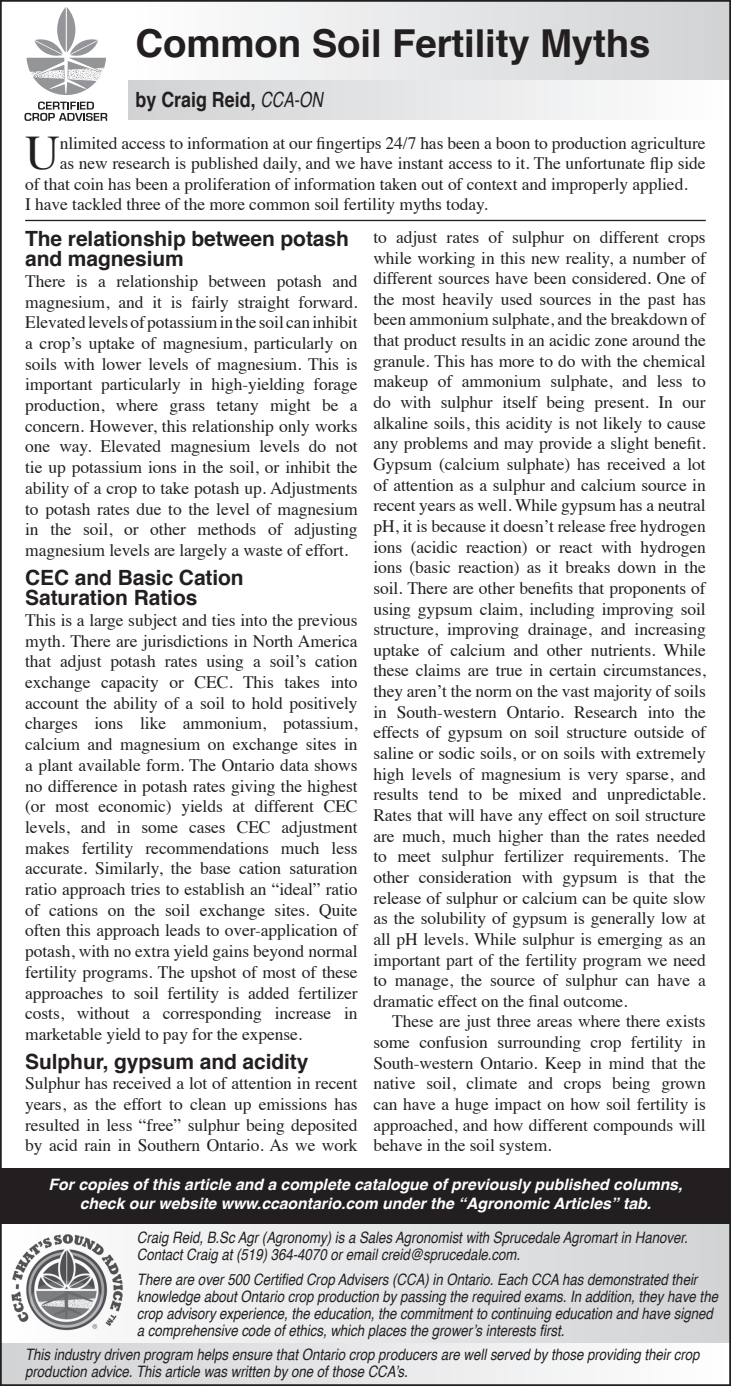
<style>
.page{position:relative;width:731px;height:1386px;background:#fff}
.page>*{position:absolute;margin:0;border:0;box-sizing:border-box;transform-origin:0 0}
.Paragraph_Style_2{font:48.12px "Times";color:#231f20}
.t1{font:700 38.5px "Helvetica";letter-spacing:-.005em;color:#231f20}
.t2{font:700 21px/20.7px "Helvetica";letter-spacing:-.005em;color:#231f20}
.t3{font:700 21px "Helvetica";letter-spacing:-.005em;color:#231f20;scale:.85 1}
.Paragraph_Style_2-2{font:17.5px/20.7px "Times";letter-spacing:-.005em;color:#231f20;text-align:justify}
.t4{font:italic 15.75px/17.2px "Helvetica";color:#231f20;scale:.84 1}
.t5{font:italic 700 15.75px "Helvetica";color:#fff}
.s1{font-weight:400;font-style:italic}
</style>
<div class="page">
<div style="left:129px;top:0;width:602px;height:108px;background:linear-gradient(to right,#fff,#cfd0d3)"></div>
<div style="left:129px;top:80px;width:602px;height:40px;background:linear-gradient(to right,#d2d3d5,#fcfcfc)"></div>
<div style="left:0;top:1341px;width:731px;height:45px;background:linear-gradient(to right,#d0d2d4,#fefefe)"></div>
<svg style="left:3px;top:1223px;width:725px;height:120px"></svg>
<div style="left:0;top:1168px;width:731px;height:55px;background:#231f20"></div>
<svg style="left:24px;top:102px;width:83px;height:19px"></svg>
<svg style="left:27px;top:7px;width:79px;height:88px"></svg>
<img style="left:7px;top:1223px;width:121px;height:120px">
<hr style="left:25px;top:220px;width:681px;height:1px;background:#231f20">
<p class="t1" style="left:136px;top:12px;width:516px">Common Soil Fertility Myths</p>
<p class="t3" style="left:136px;top:83px;width:222px">by Craig Reid, <span class="s1">CCA-ON</span></p>
<p class="Paragraph_Style_2" style="left:25px;top:108px;width:36px">U</p>
<p class="Paragraph_Style_2-2" style="left:60px;top:131px;width:647px">nlimited access to information at our fingertips 24/7 has been a boon to production agriculture</p>
<p class="Paragraph_Style_2-2" style="left:60px;top:152px;width:647px">as new research is published daily, and we have instant access to it. The unfortunate flip side</p>
<p class="Paragraph_Style_2-2" style="left:25px;top:172px;width:664px">of that coin has been a proliferation of information taken out of context and improperly applied.</p>
<p class="Paragraph_Style_2-2" style="left:25px;top:192px;width:464px">I have tackled three of the more common soil fertility myths today.</p>
<p class="t2" style="left:25px;top:228px;width:325px">The relationship between potash and magnesium</p>
<p class="Paragraph_Style_2-2" style="left:25px;top:269px;width:334px">There is a relationship between potash and magnesium, and it is fairly straight forward.<br>Elevated levels of potassium in the soil can inhibit a crop’s uptake of magnesium, particularly on soils with lower levels of magnesium. This is important particularly in high-yielding forage production, where grass tetany might be a concern. However, this relationship only works one way. Elevated magnesium levels do not tie up potassium ions in the soil, or inhibit the ability of a crop to take potash up. Adjustments to potash rates due to the level of magnesium in the soil, or other methods of adjusting magnesium levels are largely a waste of effort.</p>
<p class="t2" style="left:25px;top:567px;width:220px">CEC and Basic Cation</p>
<p class="t2" style="left:25px;top:588px;width:174px">Saturation Ratios</p>
<p class="Paragraph_Style_2-2" style="left:25px;top:608px;width:334px">This is a large subject and ties into the previous myth. There are jurisdictions in North America that adjust potash rates using a soil’s cation exchange capacity or CEC. This takes into account the ability of a soil to hold positively charges ions like ammonium, potassium, calcium and magnesium on exchange sites in a plant available form. The Ontario data shows no difference in potash rates giving the highest (or most economic) yields at different CEC levels, and in some cases CEC adjustment makes fertility recommendations much less accurate. Similarly, the base cation saturation ratio approach tries to establish an “ideal” ratio of cations on the soil exchange sites. Quite often this approach leads to over-application of potash, with no extra yield gains beyond normal fertility programs. The upshot of most of these approaches to soil fertility is added fertilizer costs, without a corresponding increase in marketable yield to pay for the expense.</p>
<p class="t2" style="left:25px;top:1051px;width:285px">Sulphur, gypsum and acidity</p>
<p class="Paragraph_Style_2-2" style="left:25px;top:1072px;width:334px">Sulphur has received a lot of attention in recent years, as the effort to clean up emissions has resulted in less “free” sulphur being deposited by acid rain in Southern Ontario. As we work</p>
<p class="Paragraph_Style_2-2" style="left:373px;top:225px;width:334px">to adjust rates of sulphur on different crops while working in this new reality, a number of different sources have been considered. One of the most heavily used sources in the past has been ammonium sulphate, and the breakdown of that product results in an acidic zone around the granule. This has more to do with the chemical makeup of ammonium sulphate, and less to do with sulphur itself being present. In our alkaline soils, this acidity is not likely to cause any problems and may provide a slight benefit.<br>Gypsum (calcium sulphate) has received a lot of attention as a sulphur and calcium source in recent years as well. While gypsum has a neutral pH, it is because it doesn’t release free hydrogen ions (acidic reaction) or react with hydrogen ions (basic reaction) as it breaks down in the soil. There are other benefits that proponents of using gypsum claim, including improving soil structure, improving drainage, and increasing uptake of calcium and other nutrients. While these claims are true in certain circumstances, they aren’t the norm on the vast majority of soils in South-western Ontario. Research into the effects of gypsum on soil structure outside of saline or sodic soils, or on soils with extremely high levels of magnesium is very sparse, and results tend to be mixed and unpredictable.<br>Rates that will have any effect on soil structure are much, much higher than the rates needed to meet sulphur fertilizer requirements. The other consideration with gypsum is that the release of sulphur or calcium can be quite slow as the solubility of gypsum is generally low at all pH levels. While sulphur is emerging as an important part of the fertility program we need to manage, the source of sulphur can have a dramatic effect on the final outcome.</p>
<p class="Paragraph_Style_2-2" style="left:373px;top:1010px;width:334px;text-indent:19px">These are just three areas where there exists some confusion surrounding crop fertility in South-western Ontario. Keep in mind that the native soil, climate and crops being grown can have a huge impact on how soil fertility is approached, and how different compounds will behave in the soil system.</p>
<p class="t5" style="left:49px;top:1172px;width:635px">For copies of this article and a complete catalogue of previously published columns,</p>
<p class="t5" style="left:80px;top:1191px;width:573px">check our website www.ccaontario.com under the “Agronomic Articles” tab.</p>
<p class="t4" style="left:137px;top:1229px;width:657px">Craig Reid, B.Sc Agr (Agronomy) is a Sales Agronomist with Sprucedale Agromart in Hanover.</p>
<p class="t4" style="left:137px;top:1246px;width:458px">Contact Craig at (519) 364-4070 or email creid@sprucedale.com.</p>
<p class="t4" style="left:137px;top:1271px;width:693px">There are over 500 Certified Crop Advisers (CCA) in Ontario. Each CCA has demonstrated their knowledge about Ontario crop production by passing the required exams. In addition, they have the crop advisory experience, the education, the commitment to continuing education and have signed a comprehensive code of ethics, which places the grower’s interests first.</p>
<p class="t4" style="left:25px;top:1346px;width:804px">This industry driven program helps ensure that Ontario crop producers are well served by those providing their crop production advice. This article was written by one of those CCA’s.</p>
</div>
